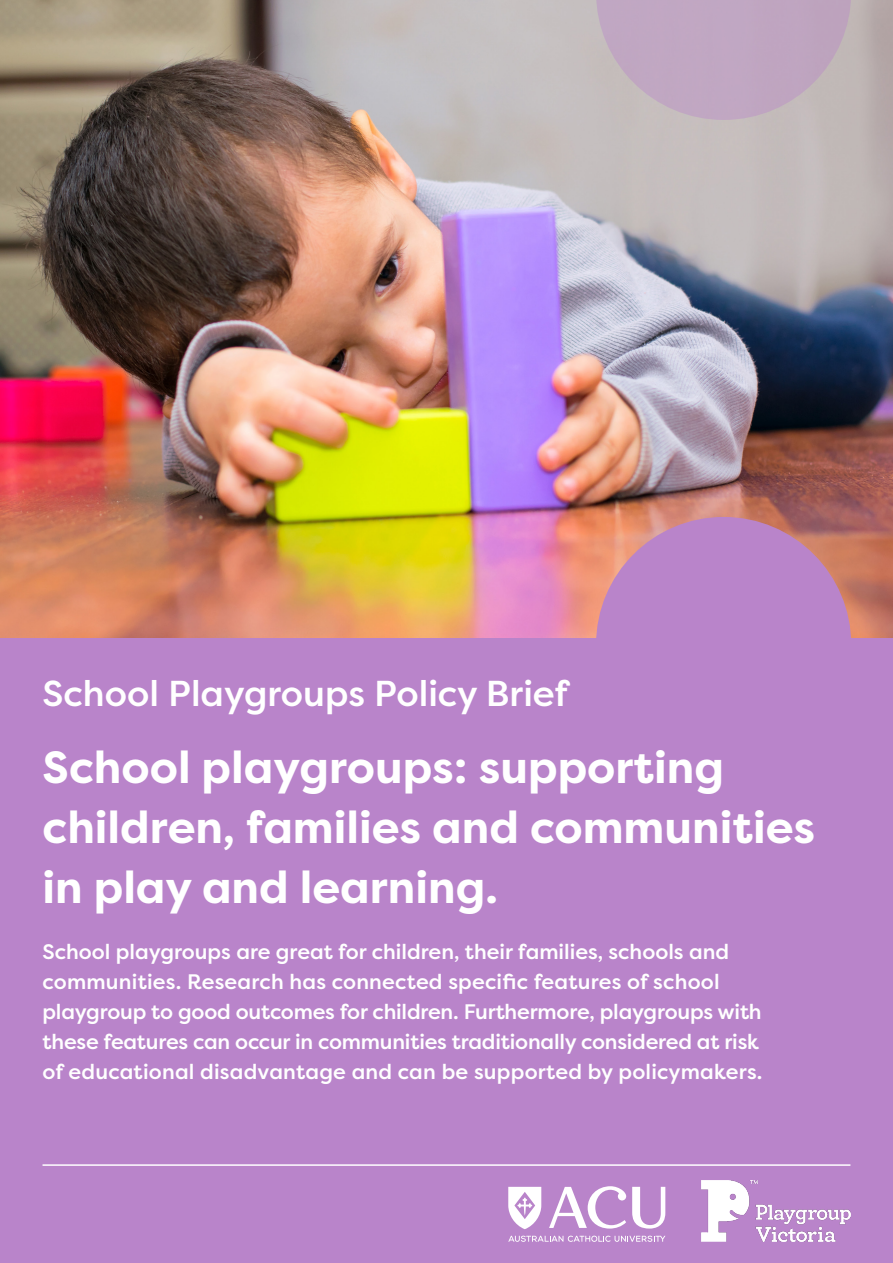
<style>
.page{position:relative;width:893px;height:1263px;background:#fff}
.page>*{position:absolute;margin:0;border:0;box-sizing:border-box;transform-origin:0 0}
.Heading{font:700 45px/60px "Filson Pro";color:#fff}
.Heading-2{font:500 36px "Filson Pro";color:#fff}
.Intro_16_22{font:500 21px/30px "Filson Pro";color:#fff}
</style>
<div class="page">
<div style="left:0;top:270px;width:893px;height:993px;background:#b984ca"></div>
<img style="left:0;top:0;width:893px;height:638px">
<img style="left:702px;top:1180px;width:149px;height:62px">
<hr style="left:43px;top:1164px;width:807px;height:2px;background:#fff">
<div style="left:596px;top:517px;width:255px;height:255px;background:#b984ca;border-radius:50%"></div>
<svg style="left:596px;top:0;width:255px;height:120px;background:#c0aabf"></svg>
<svg style="left:508px;top:1187px;width:33px;height:42px"></svg>
<svg style="left:508px;top:1236px;width:157px;height:6px"></svg>
<svg style="left:632px;top:1187px;width:33px;height:41px"></svg>
<svg style="left:549px;top:1186px;width:77px;height:42px"></svg>
<p class="Heading-2" style="left:43px;top:669px;width:527px">School Playgroups Policy Brief</p>
<p class="Heading" style="left:43px;top:738px;width:774px">School playgroups: supporting children, families and communities in play and learning.</p>
<p class="Intro_16_22" style="left:43px;top:936px;width:721px">School playgroups are great for children, their families, schools and communities. Research has connected specific features of school playgroup to good outcomes for children. Furthermore, playgroups with these features can occur in communities traditionally considered at risk of educational disadvantage and can be supported by policymakers.</p>
</div>
